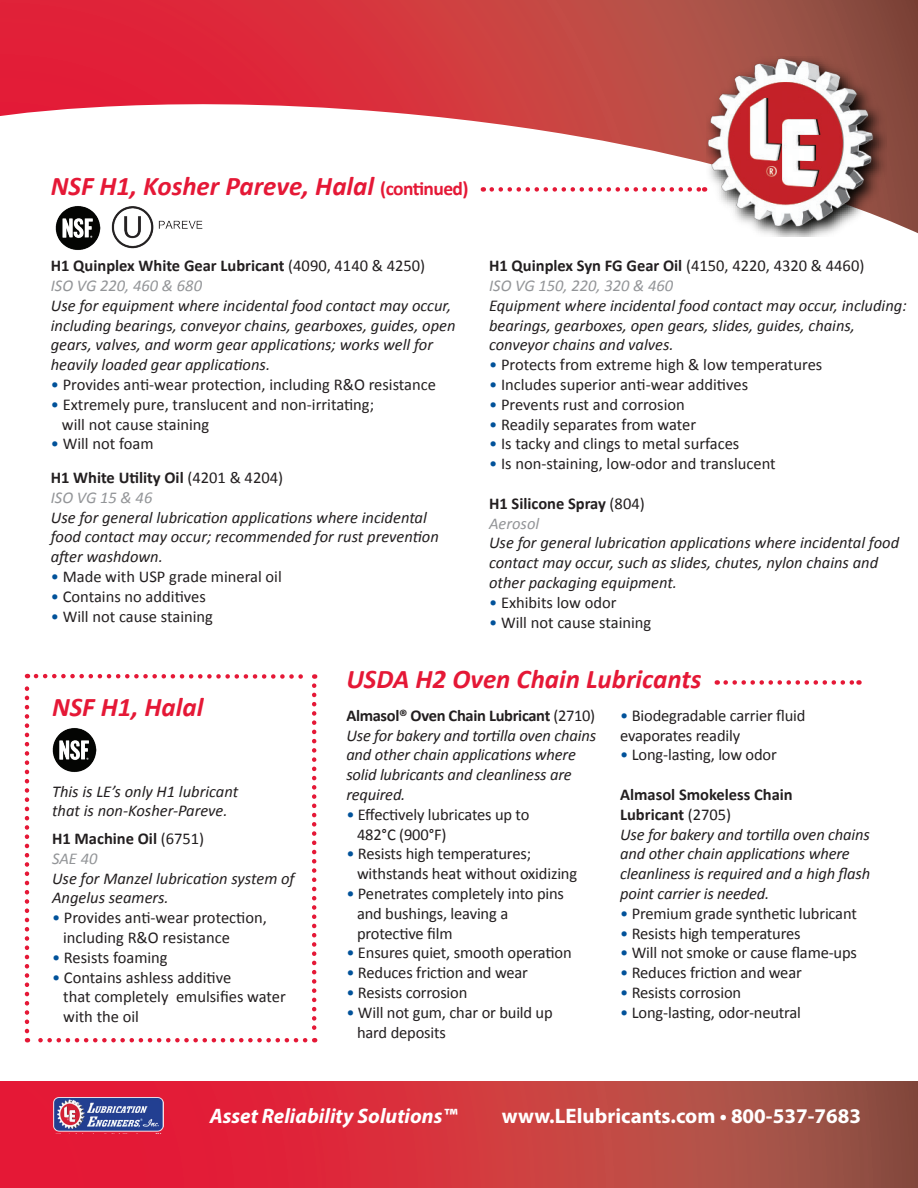
<style>
.page{position:relative;width:918px;height:1188px;background:#fff}
.page>*{position:absolute;margin:0;border:0;box-sizing:border-box;transform-origin:0 0}
.t1{font:italic 700 27px "Calibri";color:#e51836}
.t2{font:700 21px "Myriad Pro";color:#fff}
.t3{font:italic 700 21px "Myriad Pro";color:#fff}
.t4{font:16.5px/19.8px "Calibri";letter-spacing:-.01em;color:#231f20}
.t5{font:italic 16.5px/19.8px "Calibri";color:#231f20}
.t6{font:700 16.5px/19.8px "Calibri";color:#231f20}
.t7{font:italic 16.5px "Calibri";color:#939598}
.s1{font-style:normal;font-size:19.5px}
.s2{font-weight:400}
.s3{font-weight:400;font-style:italic;color:#939598}
.s4{color:#01529a}
.s5{font-weight:700}
.s6{font-weight:700;font-style:normal}
.s7{font-style:normal}
</style>
<div class="page">
<svg style="left:0;top:0;width:918px;height:234px"></svg>
<svg style="left:0;top:1082px;width:918px;height:106px;background:#c8373e"></svg>
<img style="left:706px;top:57px;width:180px;height:180px">
<img style="left:53px;top:1097px;width:110px;height:36px">
<svg style="left:492px;top:187px;width:213px;height:5px"></svg>
<svg style="left:726px;top:680px;width:134px;height:5px"></svg>
<img style="left:110px;top:201px;width:95px;height:48px">
<img style="left:56px;top:204px;width:44px;height:46px">
<svg style="left:312px;top:686px;width:4px;height:356px"></svg>
<svg style="left:27px;top:1038px;width:278px;height:4px"></svg>
<svg style="left:25px;top:674px;width:4px;height:357px"></svg>
<svg style="left:36px;top:674px;width:279px;height:5px"></svg>
<img style="left:52px;top:728px;width:45px;height:44px">
<h1 class="t1" style="left:51px;top:169px;width:419px">NSF H1, Kosher Pareve, Halal <span class="s1">(continued)</span></h1>
<p class="t6" style="left:51px;top:255px;width:376px">H1 Quinplex White Gear Lubricant <span class="s2">(4090, 4140 &amp; 4250)<br></span><span class="s3">ISO VG 220, 460 &amp; 680</span></p>
<p class="t5" style="left:51px;top:295px;width:406px">Use for equipment where incidental food contact may occur, including bearings, conveyor chains, gearboxes, guides, open gears, valves, and worm gear applications; works well for heavily loaded gear applications.</p>
<p class="t4" style="left:51px;top:374px;width:387px"><span class="s4">•</span> Provides anti-wear protection, including R&amp;O resistance</p>
<p class="t4" style="left:62px;top:394px;width:314px;text-indent:-11px"><span class="s4">•</span> Extremely pure, translucent and non-irritating; will not cause staining</p>
<p class="t4" style="left:51px;top:426px;width:234px;line-height:33.6px"><span class="s4">•</span> Will not foam<br><span class="s5">H1 White Utility Oil</span> (4201 &amp; 4204)</p>
<p class="t7" style="left:51px;top:487px;width:103px">ISO VG 15 &amp; 46</p>
<p class="t5" style="left:51px;top:507px;width:390px">Use for general lubrication applications where incidental food contact may occur; recommended for rust prevention after washdown.</p>
<p class="t4" style="left:51px;top:566px;width:233px"><span class="s4">•</span> Made with USP grade mineral oil</p>
<p class="t4" style="left:51px;top:586px;width:157px"><span class="s4">•</span> Contains no additives</p>
<p class="t4" style="left:51px;top:606px;width:164px"><span class="s4">•</span> Will not cause staining</p>
<p class="t6" style="left:489px;top:255px;width:377px">H1 Quinplex Syn FG Gear Oil <span class="s2">(4150, 4220, 4320 &amp; 4460)<br></span><span class="s3">ISO VG 150, 220, 320 &amp; 460</span></p>
<p class="t5" style="left:489px;top:295px;width:419px">Equipment where incidental food contact may occur, including: bearings, gearboxes, open gears, slides, guides, chains, conveyor chains and valves.</p>
<p class="t4" style="left:489px;top:354px;width:335px"><span class="s4">•</span> Protects from extreme high &amp; low temperatures</p>
<p class="t4" style="left:489px;top:374px;width:261px"><span class="s4">•</span> Includes superior anti-wear additives</p>
<p class="t4" style="left:489px;top:394px;width:197px"><span class="s4">•</span> Prevents rust and corrosion</p>
<p class="t4" style="left:489px;top:414px;width:209px"><span class="s4">•</span> Readily separates from water</p>
<p class="t4" style="left:489px;top:433px;width:252px"><span class="s4">•</span> Is tacky and clings to metal surfaces</p>
<p class="t4" style="left:489px;top:453px;width:288px"><span class="s4">•</span> Is non-staining, low-odor and translucent</p>
<p class="t6" style="left:489px;top:493px;width:157px">H1 Silicone Spray <span class="s2">(804)<br></span><span class="s3">Aerosol</span></p>
<p class="t5" style="left:489px;top:532px;width:412px">Use for general lubrication applications where incidental food contact may occur, such as slides, chutes, nylon chains and other packaging equipment.</p>
<p class="t4" style="left:489px;top:592px;width:129px"><span class="s4">•</span> Exhibits low odor</p>
<p class="t4" style="left:489px;top:612px;width:164px"><span class="s4">•</span> Will not cause staining</p>
<h1 class="t1" style="left:52px;top:691px;width:153px">NSF H1, Halal</h1>
<p class="t5" style="left:52px;top:780px;width:188px">This is LE’s only H1 lubricant that is non-Kosher-Pareve.</p>
<p class="t6" style="left:52px;top:828px;width:154px">H1 Machine Oil <span class="s2">(6751)<br></span><span class="s3">SAE 40</span></p>
<p class="t5" style="left:52px;top:867px;width:244px">Use for Manzel lubrication system of<br>Angelus seamers.</p>
<p class="t4" style="left:63px;top:907px;width:205px;text-indent:-11px"><span class="s4">•</span> Provides anti-wear protection, including R&amp;O resistance</p>
<p class="t4" style="left:52px;top:947px;width:117px"><span class="s4">•</span> Resists foaming</p>
<p class="t4" style="left:63px;top:966px;width:224px;text-indent:-11px"><span class="s4">•</span> Contains ashless additive<br>that completely emulsifies water with the oil</p>
<h1 class="t1" style="left:346px;top:662px;width:357px">USDA H2 Oven Chain Lubricants</h1>
<p class="t5" style="left:346px;top:705px;width:251px"><span class="s6">Almasol® Oven Chain Lubricant</span> <span class="s7">(2710)<br></span>Use for bakery and tortilla oven chains and other chain applications where solid lubricants and cleanliness are required.</p>
<p class="t4" style="left:357px;top:804px;width:174px;text-indent:-11px"><span class="s4">•</span> Effectively lubricates up to<br>482°C (900°F)</p>
<p class="t4" style="left:357px;top:843px;width:222px;text-indent:-11px"><span class="s4">•</span> Resists high temperatures; withstands heat without oxidizing</p>
<p class="t4" style="left:357px;top:883px;width:209px;text-indent:-11px"><span class="s4">•</span> Penetrates completely into pins and bushings, leaving a protective film</p>
<p class="t4" style="left:346px;top:942px;width:227px"><span class="s4">•</span> Ensures quiet, smooth operation</p>
<p class="t4" style="left:346px;top:962px;width:183px"><span class="s4">•</span> Reduces friction and wear</p>
<p class="t4" style="left:346px;top:982px;width:123px"><span class="s4">•</span> Resists corrosion</p>
<p class="t4" style="left:357px;top:1002px;width:197px;text-indent:-11px"><span class="s4">•</span> Will not gum, char or build up hard deposits</p>
<p class="t4" style="left:620px;top:705px;width:187px"><span class="s4">•</span> Biodegradable carrier fluid evaporates readily</p>
<p class="t4" style="left:620px;top:744px;width:158px"><span class="s4">•</span> Long-lasting, low odor</p>
<p class="t5" style="left:620px;top:784px;width:252px"><span class="s6">Almasol Smokeless Chain<br>Lubricant</span> <span class="s7">(2705)<br></span>Use for bakery and tortilla oven chains and other chain applications where cleanliness is required and a high flash point carrier is needed.</p>
<p class="t4" style="left:620px;top:903px;width:238px"><span class="s4">•</span> Premium grade synthetic lubricant</p>
<p class="t4" style="left:620px;top:923px;width:182px"><span class="s4">•</span> Resists high temperatures</p>
<p class="t4" style="left:620px;top:942px;width:238px"><span class="s4">•</span> Will not smoke or cause flame-ups</p>
<p class="t4" style="left:620px;top:962px;width:183px"><span class="s4">•</span> Reduces friction and wear</p>
<p class="t4" style="left:620px;top:982px;width:123px"><span class="s4">•</span> Resists corrosion</p>
<p class="t4" style="left:620px;top:1002px;width:182px"><span class="s4">•</span> Long-lasting, odor-neutral</p>
<p class="t3" style="left:210px;top:1103px;width:249px">Asset Reliability Solutions™</p>
<p class="t2" style="left:502px;top:1103px;width:361px">www.LElubricants.com • 800-537-7683</p>
</div>
